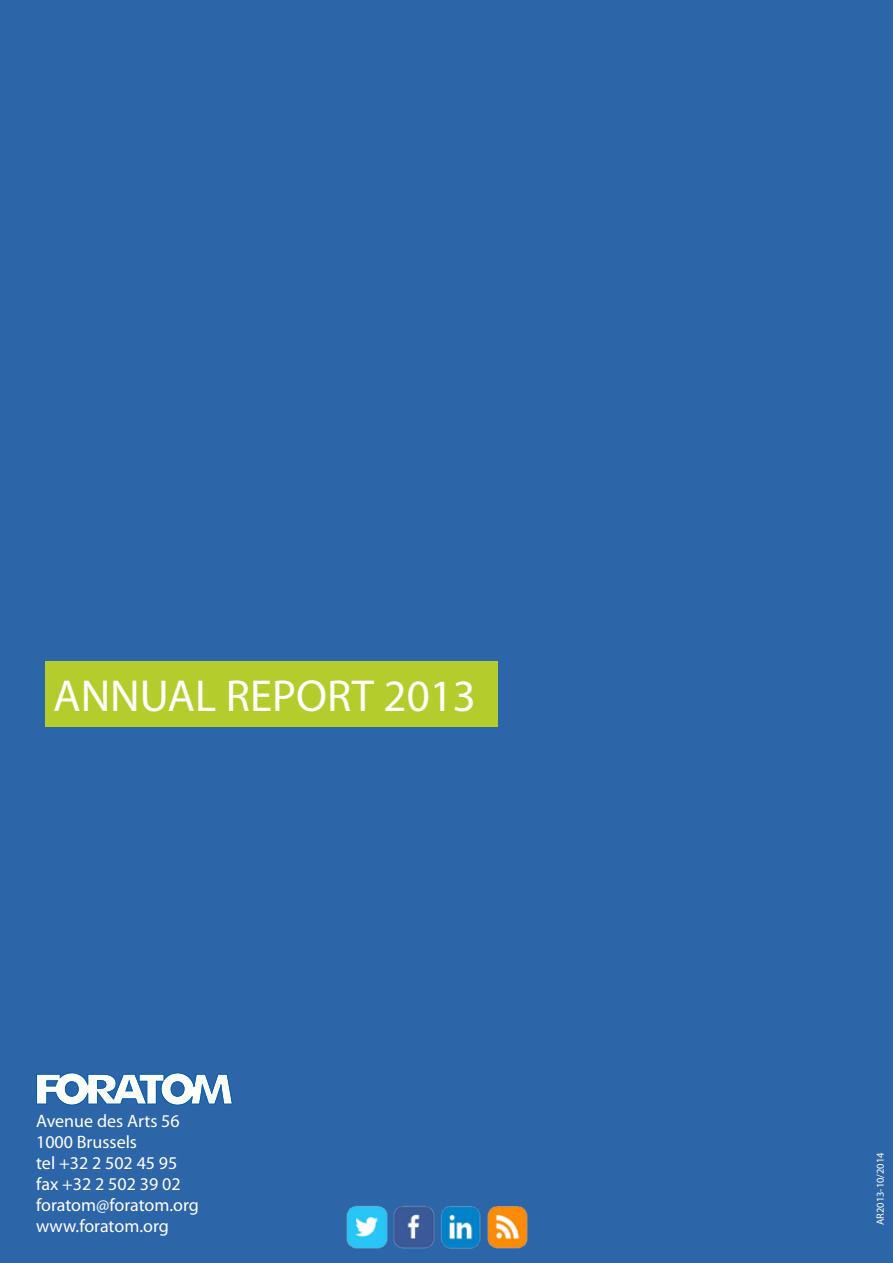
<style>
.page{position:relative;width:893px;height:1263px;background:#2d65a9}
.page>*{position:absolute;margin:0;border:0;box-sizing:border-box;transform-origin:0 0}
.t1{font:45px "Myriad Pro";color:#fff}
.t2{font:18px/21px "Myriad Pro";color:#fff}
.t3{font:10.5px "Myriad Pro";color:#fff}
</style>
<div class="page">
<svg style="left:36px;top:1072px;width:197px;height:33px"></svg>
<div style="left:45px;top:661px;width:452px;height:66px;background:#b5cd2c"></div>
<img style="left:438px;top:1204px;width:45px;height:44px">
<img style="left:391px;top:1204px;width:45px;height:44px">
<img style="left:485px;top:1204px;width:45px;height:44px">
<img style="left:344px;top:1204px;width:45px;height:44px">
<h1 class="t1" style="left:53px;top:668px;width:424px">ANNUAL REPORT 2013</h1>
<p class="t2" style="left:36px;top:1110px;width:164px">Avenue des Arts 56<br>1000 Brussels<br>tel +32 2 502 45 95 fax +32 2 502 39 02 foratom@foratom.org www.foratom.org</p>
<p class="t3" style="left:874px;top:1225px;width:74px;rotate:-90deg">AR2013-10/2014</p>
</div>
